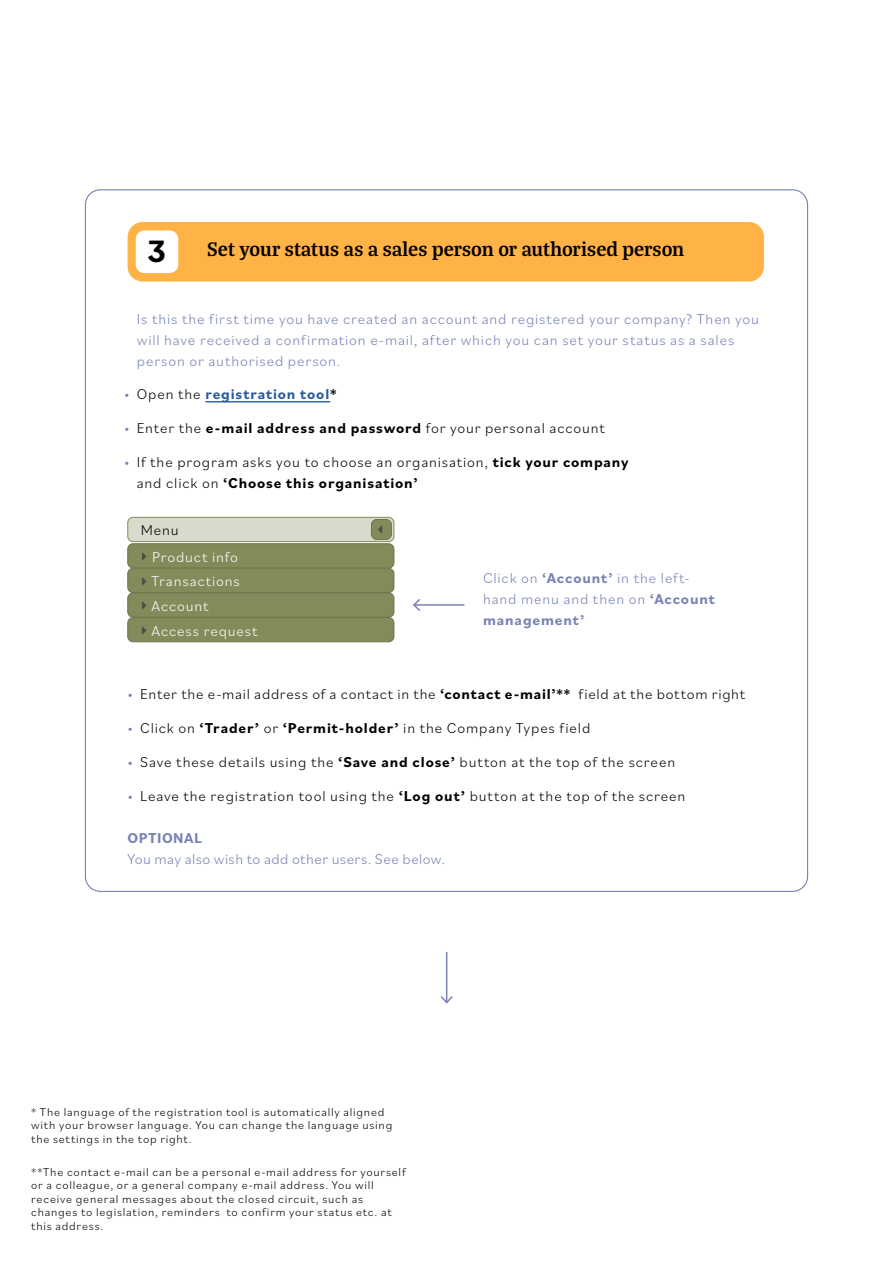
<style>
.page{position:relative;width:893px;height:1263px;background:#fff}
.page>*{position:absolute;margin:0;border:0;box-sizing:border-box;transform-origin:0 0}
.t1{font:700 32.4px "Bilo";color:#000}
.t2{font:700 21px "Bagatela";color:#000}
.t3{font:300 15px/21px "Bilo";letter-spacing:.055em;color:#000}
.t4{font:300 15px/21px "Bilo";letter-spacing:.055em;color:#7882b4}
.t5{font:300 15px/24.6px "Bilo";letter-spacing:.055em;color:#fff}
.t6{font:300 15px "Bilo";letter-spacing:.025em;color:#7882b4}
.t7{font:700 15px "Bilo";letter-spacing:.055em;color:#275b9b}
.t8{font:700 15px "Bilo";letter-spacing:.03em;color:#7882b4}
.t9{font:300 15px "Zilla Slab";color:#4a4a49}
.t10{font:300 12px/13.5px "Bilo";letter-spacing:.065em;color:#000}
.s1{font-weight:300;color:#7882b4}
.s2{font-weight:300;color:#000}
.s3{color:#000}
.s4{color:#7882b4}
.s5{font-weight:700}
.s6{font-family:"Zilla Slab";color:#4a4a49}
</style>
<div class="page">
<hr style="left:205px;top:401px;width:125px;height:1px;background:#275b9b">
<div style="left:128px;top:222px;width:636px;height:60px;background:#ffb347;border-radius:15px"></div>
<div style="left:136px;top:231px;width:42px;height:42px;background:#fff;border-radius:9px"></div>
<hr style="left:446px;top:952px;width:1px;height:50px;background:#7882b4">
<svg style="left:440px;top:994px;width:13px;height:10px"></svg>
<hr style="left:414px;top:604px;width:50px;height:2px;background:#7882b4">
<svg style="left:413px;top:599px;width:9px;height:12px"></svg>
<div style="left:128px;top:517px;width:266px;height:25px;background:#d7dbcc;border-radius:5px"></div>
<div style="left:128px;top:517px;width:266px;height:25px;border:1px solid #828c5a;border-radius:5px"></div>
<div style="left:128px;top:544px;width:266px;height:24px;background:#828c5a;border-radius:5px"></div>
<div style="left:128px;top:543px;width:266px;height:25px;border:1px solid #6c754b;border-radius:5px"></div>
<div style="left:128px;top:568px;width:266px;height:24px;background:#828c5a;border-radius:5px"></div>
<div style="left:128px;top:568px;width:266px;height:25px;border:1px solid #6c754b;border-radius:5px"></div>
<div style="left:128px;top:593px;width:266px;height:24px;background:#828c5a;border-radius:5px"></div>
<div style="left:128px;top:593px;width:266px;height:24px;border:1px solid #6c754b;border-radius:5px"></div>
<div style="left:128px;top:617px;width:266px;height:25px;background:#828c5a;border-radius:5px"></div>
<div style="left:128px;top:617px;width:266px;height:25px;border:1px solid #6c754b;border-radius:5px"></div>
<div style="left:371px;top:519px;width:20px;height:20px;background:#828c5a;border-radius:5px"></div>
<div style="left:371px;top:519px;width:21px;height:21px;border:1px solid #6c754b;border-radius:5px"></div>
<h1 class="t1" style="left:147px;top:229px;width:20px">3</h1>
<h2 class="t2" style="left:207px;top:235px;width:478px">Set your status as a sales person or authorised person</h2>
<p class="t4" style="left:137px;top:307px;width:624px">Is this the first time you have created an account and registered your company? Then you will have received a confirmation e-mail, after which you can set your status as a sales person or authorised person.</p>
<p class="t7" style="left:124px;top:384px;width:214px"><span class="s1">•</span> <span class="s2">Open the</span> registration tool<span class="s3">*</span></p>
<p class="t3" style="left:124px;top:417px;width:482px"><span class="s4">•</span> Enter the <span class="s5">e-mail address and password</span> for your personal account</p>
<p class="t3" style="left:137px;top:451px;width:493px;text-indent:-13px"><span class="s4">•</span> If the program asks you to choose an organisation, <span class="s5">tick your company </span>and click on <span class="s5">‘Choose this organisation’</span></p>
<p class="t5" style="left:141px;top:516px;width:99px;line-height:26.8px"><span class="s3">Menu<br></span><span class="s6">▸</span> Product info</p>
<p class="t5" style="left:141px;top:568px;width:118px"><span class="s6">▸</span> Transactions<br><span class="s6">▸</span> Account<br><span class="s6">▸</span> Access request</p>
<p class="t9" style="left:377px;top:520px;width:8px">◂</p>
<p class="t4" style="left:483px;top:567px;width:233px">Click on <span class="s5">‘Account’</span> in the left&shy;hand menu and then on <span class="s5">‘Account management’</span></p>
<p class="t3" style="left:128px;top:683px;width:619px"><span class="s4">•</span> Enter the e-mail address of a contact in the <span class="s5">‘contact e-mail’**</span> field at the bottom right</p>
<p class="t3" style="left:128px;top:717px;width:464px"><span class="s4">•</span> Click on <span class="s5">‘Trader’</span> or <span class="s5">‘Permit-holder’</span> in the Company Types field</p>
<p class="t3" style="left:128px;top:751px;width:549px"><span class="s4">•</span> Save these details using the <span class="s5">‘Save and close’</span> button at the top of the screen</p>
<p class="t3" style="left:128px;top:785px;width:559px"><span class="s4">•</span> Leave the registration tool using the <span class="s5">‘Log out’</span> button at the top of the screen</p>
<p class="t8" style="left:128px;top:827px;width:76px">OPTIONAL</p>
<p class="t6" style="left:128px;top:848px;width:319px">You may also wish to add other users. See below.</p>
<p class="t10" style="left:31px;top:1104px;width:363px">* The language of the registration tool is automatically aligned with your browser language. You can change the language using the settings in the top right.</p>
<p class="t10" style="left:31px;top:1164px;width:376px">**The contact e-mail can be a personal e-mail address for yourself or a colleague, or a general company e-mail address. You will receive general messages about the closed circuit, such as changes to legislation, reminders to confirm your status etc. at this address.</p>
</div>
